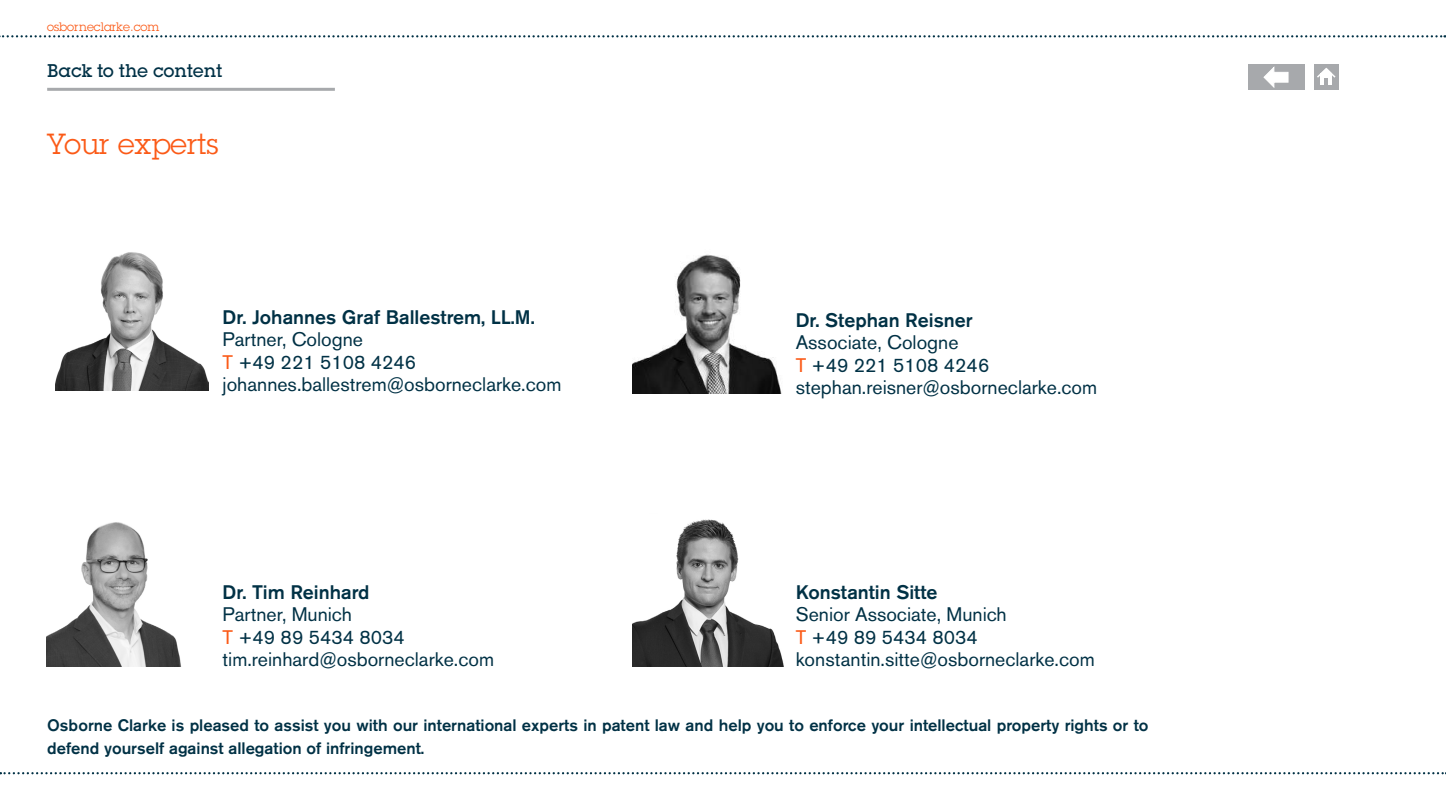
<style>
.page{position:relative;width:1446px;height:808px;background:#fff}
.page>*{position:absolute;margin:0;border:0;box-sizing:border-box;transform-origin:0 0}
.t1{font:28.5px "Lubalin Graph Std";color:#fb5a17}
.t2{font:19.5px/22.5px "Akzidenz Grotesk BE";color:#003145}
.t3{font:500 19.5px "Akzidenz Grotesk BE";color:#003145}
.t4{font:500 18px "Lubalin Graph Std";color:#003146}
.t5{font:500 16.5px/22.5px "Akzidenz Grotesk BE";color:#003145}
.t6{font:12px "Lubalin Graph Std";color:#fb5a17}
.s1{color:#fb5a17}
</style>
<div class="page">
<svg style="left:0;top:772px;width:1446px;height:2px"></svg>
<svg style="left:0;top:35px;width:1445px;height:2px"></svg>
<div style="left:1247px;top:64px;width:57px;height:26px;background:#a7a9ac"></div>
<div style="left:1314px;top:64px;width:24px;height:26px;background:#a7a9ac"></div>
<svg style="left:1263px;top:67px;width:25px;height:21px"></svg>
<svg style="left:1317px;top:68px;width:19px;height:17px"></svg>
<hr style="left:47px;top:88px;width:288px;height:3px;background:#a7a9ac">
<img style="left:56px;top:252px;width:153px;height:139px">
<img style="left:632px;top:254px;width:150px;height:140px">
<img style="left:47px;top:522px;width:134px;height:144px">
<img style="left:632px;top:519px;width:152px;height:147px">
<p class="t6" style="left:47px;top:19px;width:114px">osborneclarke.com</p>
<p class="t4" style="left:47px;top:60px;width:177px">Back to the content</p>
<h1 class="t1" style="left:47px;top:126px;width:173px">Your experts</h1>
<p class="t3" style="left:223px;top:305px;width:314px">Dr. Johannes Graf Ballestrem, LL.M.</p>
<p class="t2" style="left:223px;top:328px;width:340px">Partner, Cologne<br><span class="s1">T</span> +49 221 5108 4246 johannes.ballestrem@osborneclarke.com</p>
<p class="t3" style="left:223px;top:580px;width:148px">Dr. Tim Reinhard</p>
<p class="t2" style="left:223px;top:603px;width:273px">Partner, Munich<br><span class="s1">T</span> +49 89 5434 8034 tim.reinhard@osborneclarke.com</p>
<p class="t3" style="left:796px;top:308px;width:178px">Dr. Stephan Reisner</p>
<p class="t2" style="left:796px;top:331px;width:303px">Associate, Cologne<br><span class="s1">T</span> +49 221 5108 4246 stephan.reisner@osborneclarke.com</p>
<p class="t3" style="left:796px;top:580px;width:143px">Konstantin Sitte</p>
<p class="t2" style="left:796px;top:603px;width:301px">Senior Associate, Munich<br><span class="s1">T</span> +49 89 5434 8034 konstantin.sitte@osborneclarke.com</p>
<p class="t5" style="left:47px;top:714px;width:1103px">Osborne Clarke is pleased to assist you with our international experts in patent law and help you to enforce your intellectual property rights or to defend yourself against allegation of infringement.</p>
</div>
